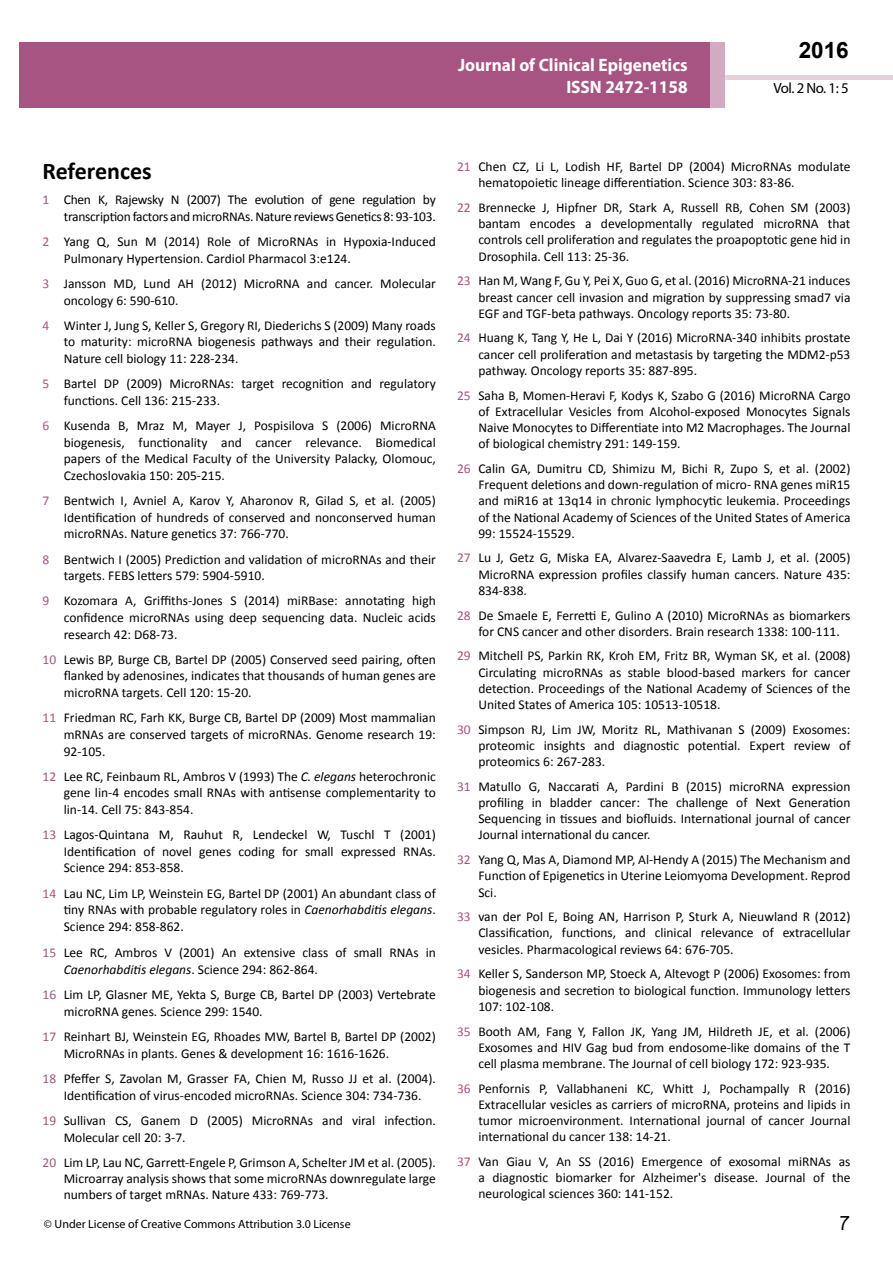
<style>
.page{position:relative;width:893px;height:1263px;background:#fff}
.page>*{position:absolute;margin:0;border:0;box-sizing:border-box;transform-origin:0 0}
.t1{font:25.5px "Tunga";color:#000}
.t2{font:700 24px "Calibri";color:#000}
.t3{font:700 22.5px "Arial";color:#000}
.t4{font:700 18px/21.6px "Myriad Pro";color:#fff;text-align:right;scale:.96 1}
.t5{font:14.85px "Myriad Pro";color:#000}
.t6{font:13.5px/16.2px "Calibri";color:#000;text-align:justify}
.t7{font:13.5px/16.6px "Calibri";letter-spacing:-.02em;color:#000;text-align:right}
.t8{font:12px "Myriad Pro";color:#000}
.s1{color:#a75483}
.s2{font-style:italic}
</style>
<div class="page">
<hr style="left:725px;top:75px;width:168px;height:4px;background:#e6d1dd">
<div style="left:709px;top:42px;width:16px;height:66px;background:#d2aac1"></div>
<div style="left:19px;top:42px;width:690px;height:66px;background:#a75483"></div>
<h3 class="t4" style="left:458px;top:54px;width:241px">Journal of Clinical Epigenetics<br>ISSN 2472-1158</h3>
<h3 class="t3" style="left:799px;top:35px;width:52px">2016</h3>
<p class="t5" style="left:773px;top:78px;width:77px">Vol. 2 No. 1: 5</p>
<h2 class="t2" style="left:43px;top:156px;width:111px">References</h2>
<p class="t7" style="left:43px;top:192px;width:395px"><span class="s1">1</span> Chen K, Rajewsky N (2007) The evolution of gene regulation by transcription factors and microRNAs. Nature reviews Genetics 8: 93-103.</p>
<p class="t6" style="left:64px;top:233px;width:374px;line-height:16.6px;text-indent:-21px"><span class="s1">2</span> Yang Q, Sun M (2014) Role of MicroRNAs in Hypoxia-Induced<br>Pulmonary Hypertension. Cardiol Pharmacol 3:e124.</p>
<p class="t6" style="left:64px;top:275px;width:374px;line-height:16.6px;text-indent:-21px"><span class="s1">3</span> Jansson MD, Lund AH (2012) MicroRNA and cancer. Molecular oncology 6: 590-610.</p>
<p class="t6" style="left:64px;top:317px;width:374px;line-height:16.6px;text-indent:-21px"><span class="s1">4</span> Winter J, Jung S, Keller S, Gregory RI, Diederichs S (2009) Many roads to maturity: microRNA biogenesis pathways and their regulation.<br>Nature cell biology 11: 228-234.</p>
<p class="t6" style="left:64px;top:375px;width:374px;line-height:16.6px;text-indent:-21px"><span class="s1">5</span> Bartel DP (2009) MicroRNAs: target recognition and regulatory functions. Cell 136: 215-233.</p>
<p class="t6" style="left:64px;top:417px;width:374px;line-height:16.6px;text-indent:-21px"><span class="s1">6</span> Kusenda B, Mraz M, Mayer J, Pospisilova S (2006) MicroRNA biogenesis, functionality and cancer relevance. Biomedical papers of the Medical Faculty of the University Palacky, Olomouc, Czechoslovakia 150: 205-215.</p>
<p class="t6" style="left:64px;top:492px;width:374px;line-height:16.6px;text-indent:-21px"><span class="s1">7</span> Bentwich I, Avniel A, Karov Y, Aharonov R, Gilad S, et al. (2005)<br>Identification of hundreds of conserved and nonconserved human microRNAs. Nature genetics 37: 766-770.</p>
<p class="t6" style="left:64px;top:551px;width:374px;line-height:16.6px;text-indent:-21px"><span class="s1">8</span> Bentwich I (2005) Prediction and validation of microRNAs and their targets. FEBS letters 579: 5904-5910.</p>
<p class="t6" style="left:64px;top:592px;width:374px;line-height:16.6px;text-indent:-21px"><span class="s1">9</span> Kozomara A, Griffiths-Jones S (2014) miRBase: annotating high confidence microRNAs using deep sequencing data. Nucleic acids research 42: D68-73.</p>
<p class="t6" style="left:64px;top:651px;width:374px;line-height:16.6px;text-indent:-21px"><span class="s1">10</span> Lewis BP, Burge CB, Bartel DP (2005) Conserved seed pairing, often flanked by adenosines, indicates that thousands of human genes are microRNA targets. Cell 120: 15-20.</p>
<p class="t6" style="left:64px;top:709px;width:374px;line-height:16.6px;text-indent:-21px"><span class="s1">11</span> Friedman RC, Farh KK, Burge CB, Bartel DP (2009) Most mammalian mRNAs are conserved targets of microRNAs. Genome research 19:<br>92-105.</p>
<p class="t6" style="left:64px;top:768px;width:374px;line-height:16.6px;text-indent:-21px"><span class="s1">12</span> Lee RC, Feinbaum RL, Ambros V (1993) The <span class="s2">C. elegans</span> heterochronic gene lin-4 encodes small RNAs with antisense complementarity to lin-14. Cell 75: 843-854.</p>
<p class="t6" style="left:64px;top:826px;width:374px;line-height:16.6px;text-indent:-21px"><span class="s1">13</span> Lagos-Quintana M, Rauhut R, Lendeckel W, Tuschl T (2001)<br>Identification of novel genes coding for small expressed RNAs.<br>Science 294: 853-858.</p>
<p class="t6" style="left:64px;top:885px;width:374px;line-height:16.8px;text-indent:-21px"><span class="s1">14</span> Lau NC, Lim LP, Weinstein EG, Bartel DP (2001) An abundant class of tiny RNAs with probable regulatory roles in <span class="s2">Caenorhabditis elegans</span>.<br>Science 294: 858-862.</p>
<p class="t6" style="left:64px;top:944px;width:374px;line-height:17px;text-indent:-21px"><span class="s1">15</span> Lee RC, Ambros V (2001) An extensive class of small RNAs in<br><span class="s2">Caenorhabditis elegans</span>. Science 294: 862-864.</p>
<p class="t6" style="left:64px;top:986px;width:374px;line-height:17px;text-indent:-21px"><span class="s1">16</span> Lim LP, Glasner ME, Yekta S, Burge CB, Bartel DP (2003) Vertebrate microRNA genes. Science 299: 1540.</p>
<p class="t6" style="left:64px;top:1029px;width:374px;line-height:16.6px;text-indent:-21px"><span class="s1">17</span> Reinhart BJ, Weinstein EG, Rhoades MW, Bartel B, Bartel DP (2002)<br>MicroRNAs in plants. Genes &amp; development 16: 1616-1626.</p>
<p class="t6" style="left:43px;top:1070px;width:395px;line-height:16.6px;text-align:center"><span class="s1">18</span> Pfeffer S, Zavolan M, Grasser FA, Chien M, Russo JJ et al. (2004).<br>Identification of virus-encoded microRNAs. Science 304: 734-736.</p>
<p class="t6" style="left:64px;top:1112px;width:374px;line-height:16.6px;text-indent:-21px"><span class="s1">19</span> Sullivan CS, Ganem D (2005) MicroRNAs and viral infection.<br>Molecular cell 20: 3-7.</p>
<p class="t6" style="left:64px;top:1154px;width:374px;text-indent:-21px"><span class="s1">20</span> Lim LP, Lau NC, Garrett-Engele P, Grimson A, Schelter JM et al. (2005).<br>Microarray analysis shows that some microRNAs downregulate large numbers of target mRNAs. Nature 433: 769-773.</p>
<p class="t6" style="left:478px;top:159px;width:374px;text-indent:-21px"><span class="s1">21</span> Chen CZ, Li L, Lodish HF, Bartel DP (2004) MicroRNAs modulate hematopoietic lineage differentiation. Science 303: 83-86.</p>
<p class="t6" style="left:478px;top:199px;width:374px;text-indent:-21px"><span class="s1">22</span> Brennecke J, Hipfner DR, Stark A, Russell RB, Cohen SM (2003) bantam encodes a developmentally regulated microRNA that controls cell proliferation and regulates the proapoptotic gene hid in Drosophila. Cell 113: 25-36.</p>
<p class="t6" style="left:478px;top:273px;width:374px;text-indent:-21px"><span class="s1">23</span> Han M, Wang F, Gu Y, Pei X, Guo G, et al. (2016) MicroRNA-21 induces breast cancer cell invasion and migration by suppressing smad7 via EGF and TGF-beta pathways. Oncology reports 35: 73-80.</p>
<p class="t6" style="left:478px;top:330px;width:374px;text-indent:-21px"><span class="s1">24</span> Huang K, Tang Y, He L, Dai Y (2016) MicroRNA-340 inhibits prostate cancer cell proliferation and metastasis by targeting the MDM2-p53 pathway. Oncology reports 35: 887-895.</p>
<p class="t6" style="left:478px;top:387px;width:374px;text-indent:-21px"><span class="s1">25</span> Saha B, Momen-Heravi F, Kodys K, Szabo G (2016) MicroRNA Cargo of Extracellular Vesicles from Alcohol-exposed Monocytes Signals Naive Monocytes to Differentiate into M2 Macrophages. The Journal of biological chemistry 291: 149-159.</p>
<p class="t6" style="left:478px;top:460px;width:374px;text-indent:-21px"><span class="s1">26</span> Calin GA, Dumitru CD, Shimizu M, Bichi R, Zupo S, et al. (2002)<br>Frequent deletions and down-regulation of micro- RNA genes miR15 and miR16 at 13q14 in chronic lymphocytic leukemia. Proceedings of the National Academy of Sciences of the United States of America 99: 15524-15529.</p>
<p class="t6" style="left:478px;top:550px;width:374px;text-indent:-21px"><span class="s1">27</span> Lu J, Getz G, Miska EA, Alvarez-Saavedra E, Lamb J, et al. (2005)<br>MicroRNA expression profiles classify human cancers. Nature 435:<br>834-838.</p>
<p class="t6" style="left:478px;top:607px;width:374px;text-indent:-21px"><span class="s1">28</span> De Smaele E, Ferretti E, Gulino A (2010) MicroRNAs as biomarkers for CNS cancer and other disorders. Brain research 1338: 100-111.</p>
<p class="t6" style="left:478px;top:648px;width:374px;text-indent:-21px"><span class="s1">29</span> Mitchell PS, Parkin RK, Kroh EM, Fritz BR, Wyman SK, et al. (2008)<br>Circulating microRNAs as stable blood-based markers for cancer detection. Proceedings of the National Academy of Sciences of the United States of America 105: 10513-10518.</p>
<p class="t6" style="left:478px;top:721px;width:374px;text-indent:-21px"><span class="s1">30</span> Simpson RJ, Lim JW, Moritz RL, Mathivanan S (2009) Exosomes: proteomic insights and diagnostic potential. Expert review of proteomics 6: 267-283.</p>
<p class="t6" style="left:478px;top:778px;width:374px;text-indent:-21px"><span class="s1">31</span> Matullo G, Naccarati A, Pardini B (2015) microRNA expression profiling in bladder cancer: The challenge of Next Generation Sequencing in tissues and biofluids. International journal of cancer Journal international du cancer.</p>
<p class="t6" style="left:478px;top:852px;width:374px;text-indent:-21px"><span class="s1">32</span> Yang Q, Mas A, Diamond MP, Al-Hendy A (2015) The Mechanism and Function of Epigenetics in Uterine Leiomyoma Development. Reprod Sci.</p>
<p class="t6" style="left:478px;top:909px;width:374px;text-indent:-21px"><span class="s1">33</span> van der Pol E, Boing AN, Harrison P, Sturk A, Nieuwland R (2012)<br>Classification, functions, and clinical relevance of extracellular vesicles. Pharmacological reviews 64: 676-705.</p>
<p class="t6" style="left:478px;top:966px;width:374px;text-indent:-21px"><span class="s1">34</span> Keller S, Sanderson MP, Stoeck A, Altevogt P (2006) Exosomes: from biogenesis and secretion to biological function. Immunology letters 107: 102-108.</p>
<p class="t6" style="left:478px;top:1023px;width:374px;text-indent:-21px"><span class="s1">35</span> Booth AM, Fang Y, Fallon JK, Yang JM, Hildreth JE, et al. (2006)<br>Exosomes and HIV Gag bud from endosome-like domains of the T cell plasma membrane. The Journal of cell biology 172: 923-935.</p>
<p class="t6" style="left:478px;top:1080px;width:374px;text-indent:-21px"><span class="s1">36</span> Penfornis P, Vallabhaneni KC, Whitt J, Pochampally R (2016)<br>Extracellular vesicles as carriers of microRNA, proteins and lipids in tumor microenvironment. International journal of cancer Journal international du cancer 138: 14-21.</p>
<p class="t6" style="left:478px;top:1153px;width:374px;text-indent:-21px"><span class="s1">37</span> Van Giau V, An SS (2016) Emergence of exosomal miRNAs as a diagnostic biomarker for Alzheimer's disease. Journal of the neurological sciences 360: 141-152.</p>
<p class="t8" style="left:44px;top:1217px;width:308px">© Under License of Creative Commons Attribution 3.0 License</p>
<h1 class="t1" style="left:839px;top:1206px;width:11px">7</h1>
</div>
